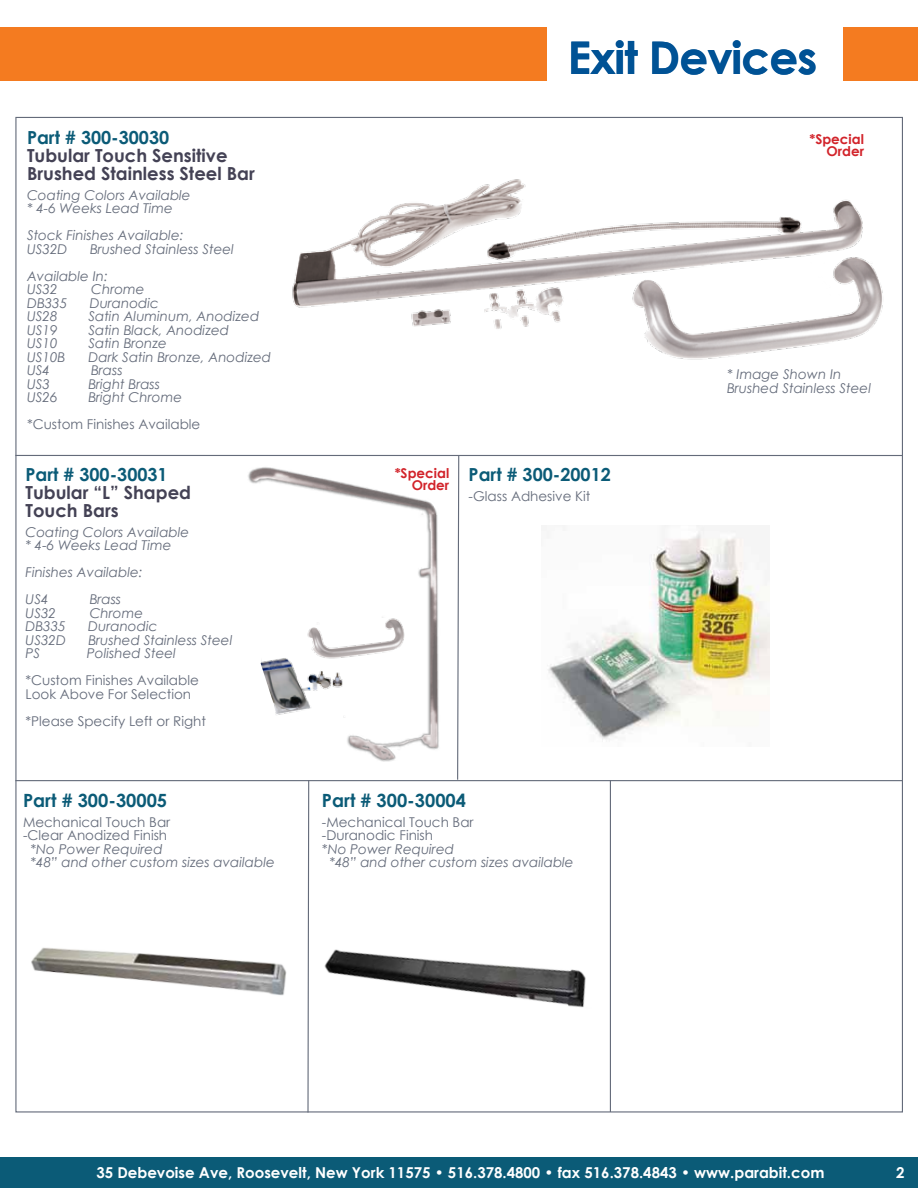
<style>
.page{position:relative;width:918px;height:1188px;background:#fff}
.page>*{position:absolute;margin:0;border:0;box-sizing:border-box;transform-origin:0 0}
.t1{font:700 45px "Century Gothic";letter-spacing:-.02em;color:#005295}
.t2{font:700 18.3px "Century Gothic";color:#0b5b77}
.t3{font:700 18px/18px "Century Gothic";color:#444255}
.t4{font:700 18px "Century Gothic";color:#0b5b77}
.t5{font:700 15px "Century Gothic";color:#fff}
.t6{font:italic 13.5px/13.5px "Century Gothic";color:#646b7a}
.t7{font:13.5px/13.5px "Century Gothic";color:#646b7a}
.t8{font:700 13.5px/12px "Century Gothic";color:#d2232a;text-align:right}
</style>
<div class="page">
<div style="left:0;top:1157px;width:918px;height:31px;background:#0b5b77"></div>
<img style="left:248px;top:467px;width:191px;height:294px">
<svg style="left:307px;top:781px;width:3px;height:332px"></svg>
<hr style="left:610px;top:780px;width:1px;height:332px;background:#646b7a">
<hr style="left:15px;top:780px;width:888px;height:1px;background:#646b7a">
<hr style="left:15px;top:455px;width:888px;height:1px;background:#646b7a">
<img style="left:31px;top:947px;width:256px;height:49px">
<img style="left:324px;top:949px;width:262px;height:59px">
<svg style="left:457px;top:456px;width:3px;height:324px"></svg>
<img style="left:292px;top:179px;width:591px;height:181px">
<img style="left:348px;top:614px;width:58px;height:48px">
<img style="left:248px;top:605px;width:100px;height:116px">
<svg style="left:248px;top:652px;width:28px;height:62px"></svg>
<img style="left:548px;top:525px;width:221px;height:215px">
<div style="left:0;top:27px;width:547px;height:54px;background:#f47b20"></div>
<div style="left:844px;top:27px;width:74px;height:54px;background:#f47b20"></div>
<h3 class="t4" style="left:27px;top:124px;width:144px">Part # 300-30030</h3>
<h3 class="t3" style="left:27px;top:146px;width:229px">Tubular Touch Sensitive<br>Brushed Stainless Steel Bar</h3>
<p class="t6" style="left:27px;top:188px;width:165px">Coating Colors Available * 4-6 Weeks Lead Time</p>
<p class="t6" style="left:27px;top:228px;width:158px">Stock Finishes Available:<br>US32D</p>
<p class="t6" style="left:27px;top:235px;width:208px;line-height:27px;text-indent:63px">Brushed Stainless Steel<br>Available In:</p>
<p class="t6" style="left:27px;top:282px;width:32px">US32</p>
<p class="t6" style="left:91px;top:282px;width:55px">Chrome</p>
<p class="t6" style="left:27px;top:296px;width:42px">DB335</p>
<p class="t6" style="left:90px;top:296px;width:71px">Duranodic</p>
<p class="t6" style="left:27px;top:309px;width:32px">US28</p>
<p class="t6" style="left:88px;top:309px;width:172px">Satin Aluminum, Anodized</p>
<p class="t6" style="left:27px;top:323px;width:32px">US19</p>
<p class="t6" style="left:88px;top:323px;width:142px">Satin Black, Anodized</p>
<p class="t6" style="left:27px;top:336px;width:32px">US10</p>
<p class="t6" style="left:88px;top:336px;width:80px">Satin Bronze</p>
<p class="t6" style="left:27px;top:350px;width:40px">US10B</p>
<p class="t6" style="left:88px;top:350px;width:184px">Dark Satin Bronze, Anodized</p>
<p class="t6" style="left:27px;top:363px;width:25px">US4</p>
<p class="t6" style="left:91px;top:363px;width:33px">Brass</p>
<p class="t6" style="left:27px;top:377px;width:25px">US3</p>
<p class="t6" style="left:88px;top:377px;width:73px">Bright Brass</p>
<p class="t6" style="left:27px;top:390px;width:32px">US26</p>
<p class="t6" style="left:88px;top:390px;width:95px">Bright Chrome</p>
<p class="t7" style="left:27px;top:417px;width:175px">*Custom Finishes Available</p>
<h3 class="t4" style="left:26px;top:461px;width:144px">Part # 300-30031</h3>
<h3 class="t3" style="left:26px;top:483px;width:167px">Tubular “L” Shaped<br>Touch Bars</h3>
<p class="t6" style="left:26px;top:525px;width:165px">Coating Colors Available * 4-6 Weeks Lead Time</p>
<p class="t6" style="left:26px;top:559px;width:119px;line-height:27px">Finishes Available:<br>US4</p>
<p class="t6" style="left:90px;top:592px;width:33px">Brass</p>
<p class="t6" style="left:26px;top:606px;width:32px">US32</p>
<p class="t6" style="left:90px;top:606px;width:55px">Chrome</p>
<p class="t6" style="left:26px;top:619px;width:42px">DB335</p>
<p class="t6" style="left:88px;top:619px;width:71px">Duranodic</p>
<p class="t6" style="left:26px;top:633px;width:42px">US32D</p>
<p class="t6" style="left:89px;top:633px;width:145px">Brushed Stainless Steel</p>
<p class="t6" style="left:26px;top:646px;width:16px">PS</p>
<p class="t6" style="left:87px;top:646px;width:91px">Polished Steel</p>
<p class="t7" style="left:26px;top:673px;width:175px">*Custom Finishes Available<br>Look Above For Selection</p>
<p class="t7" style="left:26px;top:714px;width:182px">*Please Specify Left or Right</p>
<h2 class="t2" style="left:23px;top:787px;width:146px">Part # 300-30005</h2>
<p class="t7" style="left:23px;top:815px;width:149px">Mechanical Touch Bar -Clear Anodized Finish</p>
<p class="t6" style="left:31px;top:842px;width:246px">*No Power Required<br>*48” and other custom sizes available</p>
<h1 class="t1" style="left:568px;top:24px;width:251px">Exit Devices</h1>
<p class="t8" style="left:809px;top:132px;width:56px">*Special<br>Order</p>
<p class="t8" style="left:395px;top:466px;width:56px">*Special<br>Order</p>
<h3 class="t4" style="left:469px;top:461px;width:144px">Part # 300-20012</h3>
<p class="t7" style="left:469px;top:489px;width:123px">-Glass Adhesive Kit</p>
<h2 class="t2" style="left:322px;top:787px;width:146px">Part # 300-30004</h2>
<p class="t7" style="left:322px;top:815px;width:153px">-Mechanical Touch Bar -Duranodic Finish</p>
<p class="t6" style="left:329px;top:842px;width:246px;text-indent:-7px">*No Power Required<br>*48” and other custom sizes available</p>
<p class="t6" style="left:727px;top:367px;width:145px">* Image Shown In<br>Brushed Stainless Steel</p>
<p class="t5" style="left:96px;top:1161px;width:730px">35 Debevoise Ave, Roosevelt, New York 11575 • 516.378.4800 • fax 516.378.4843 • www.parabit.com</p>
<p class="t5" style="left:896px;top:1161px;width:10px">2</p>
</div>
